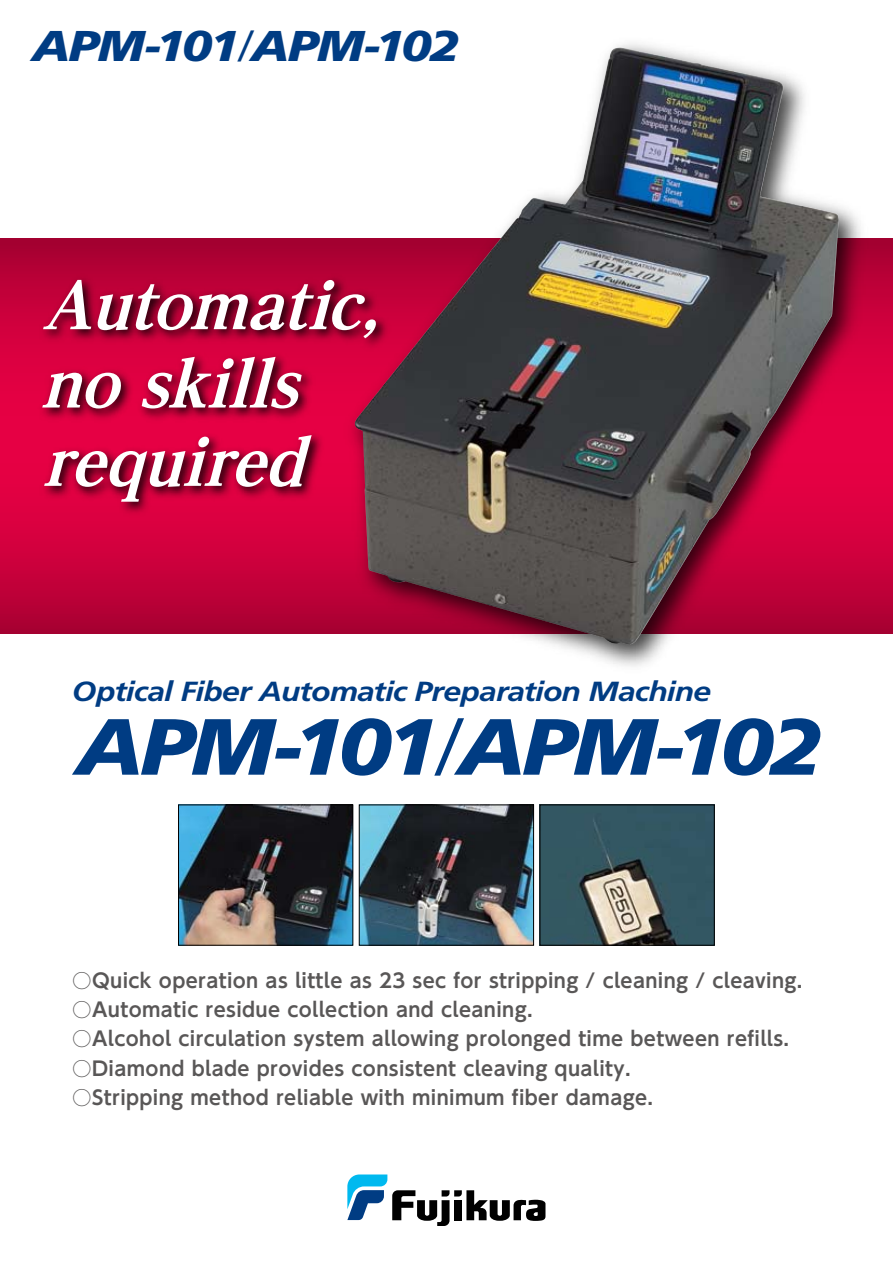
<style>
.page{position:relative;width:893px;height:1263px;background:#fff}
.page>*{position:absolute;margin:0;border:0;box-sizing:border-box;transform-origin:0 0}
.t1{font:italic 900 79.5px "Frutiger";letter-spacing:-.04em;color:#003c83;scale:1.1 1}
.t2{font:italic 800 62.4px/78.3px "UD Reimin Pro";color:#fff}
.t3{font:italic 900 43.05px "Frutiger";letter-spacing:-.035em;color:#003c83;scale:1.15 1}
.t4{font:italic 700 27.6px "Frutiger";letter-spacing:-.03em;color:#003c83;scale:1.15 1}
.t5{font:700 19.5px "UD Shin Go Pro De";letter-spacing:.02em;color:#595757}
.s1{font-weight:300}
</style>
<div class="page">
<svg style="left:0;top:238px;width:893px;height:396px;background:#bf0038"></svg>
<img style="left:542px;top:807px;width:170px;height:136px">
<img style="left:361px;top:807px;width:171px;height:136px">
<div style="left:359px;top:805px;width:175px;height:140px;border:1px solid #000"></div>
<div style="left:540px;top:805px;width:174px;height:140px;border:1px solid #000"></div>
<img style="left:180px;top:807px;width:171px;height:136px">
<div style="left:178px;top:805px;width:175px;height:140px;border:1px solid #000"></div>
<img style="left:337px;top:43px;width:536px;height:624px">
<img style="left:354px;top:48px;width:485px;height:597px">
<svg style="left:347px;top:1174px;width:198px;height:52px"></svg>
<img style="left:0;top:266px;width:411px;height:264px">
<h3 class="t3" style="left:32px;top:21px;width:374px">APM-101<span class="s1">/</span>APM-102</h3>
<h2 class="t2" style="left:41px;top:266px;width:366px">Automatic, noskills required</h2>
<h3 class="t4" style="left:72px;top:675px;width:557px">Optical Fiber Automatic Preparation Machine</h3>
<h1 class="t1" style="left:75px;top:699px;width:680px">APM-101<span class="s1">/</span>APM-102</h1>
<p class="t5" style="left:72px;top:964px;width:732px">○Quick operation as little as 23 sec for stripping / cleaning / cleaving.</p>
<p class="t5" style="left:72px;top:994px;width:462px">○Automatic residue collection and cleaning.</p>
<p class="t5" style="left:72px;top:1023px;width:718px">○Alcohol circulation system allowing prolonged time between refills.</p>
<p class="t5" style="left:72px;top:1052px;width:560px">○Diamond blade provides consistent cleaving quality.</p>
<p class="t5" style="left:72px;top:1081px;width:582px">○Stripping method reliable with minimum fiber damage.</p>
</div>
